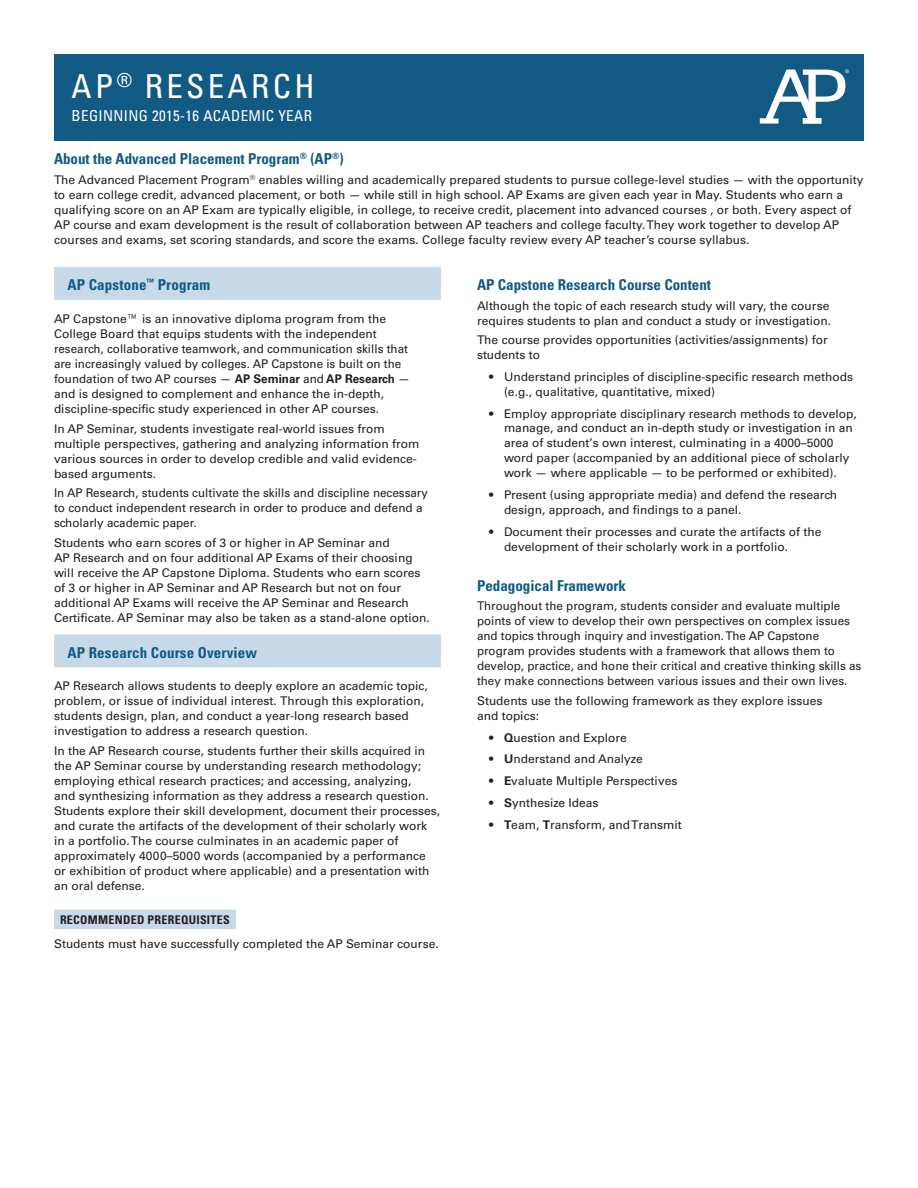
<style>
.page{position:relative;width:918px;height:1188px;background:#fff}
.page>*{position:absolute;margin:0;border:0;box-sizing:border-box;transform-origin:0 0}
.t1{font:condensed 33px "Univers LT Std";letter-spacing:.1em;color:#fff}
.t2{font:700 condensed 15px "Univers LT Std";color:#115a84}
.t3{font:condensed 15px "Univers LT Std";letter-spacing:.025em;color:#fff}
.t4{font:12px/15px "Univers LT Std";color:#231f20}
.t5{font:700 condensed 12px "Univers LT Std";letter-spacing:.025em;color:#231f20}
.s1{font-weight:700}
</style>
<div class="page">
<div style="left:54px;top:267px;width:387px;height:33px;background:#c8dae7"></div>
<div style="left:54px;top:634px;width:387px;height:33px;background:#c8dae7"></div>
<div style="left:54px;top:910px;width:182px;height:19px;background:#c8dae7"></div>
<div style="left:54px;top:54px;width:810px;height:87px;background:#115a84"></div>
<svg style="left:760px;top:69px;width:89px;height:55px"></svg>
<h1 class="t1" style="left:72px;top:65px;width:244px">AP<sup>®</sup> RESEARCH</h1>
<h1 class="t3" style="left:72px;top:106px;width:242px">BEGINNING 2015-16 ACADEMIC YEAR</h1>
<h2 class="t2" style="left:54px;top:150px;width:291px">About the Advanced Placement Program<sup>®</sup> (AP<sup>®</sup>)</h2>
<p class="t4" style="left:54px;top:172px;width:811px">The Advanced Placement Program<sup>®</sup> enables willing and academically prepared students to pursue college-level studies — with the opportunity to earn college credit, advanced placement, or both — while still in high school. AP Exams are given each year in May. Students who earn a qualifying score on an AP Exam are typically eligible, in college, to receive credit, placement into advanced courses , or both. Every aspect of AP course and exam development is the result of collaboration between AP teachers and college faculty. They work together to develop AP courses and exams, set scoring standards, and score the exams. College faculty review every AP teacher’s course syllabus.</p>
<h2 class="t2" style="left:68px;top:276px;width:144px">AP Capstone<sup>™</sup> Program</h2>
<p class="t4" style="left:54px;top:311px;width:357px">AP Capstone™ is an innovative diploma program from the College Board that equips students with the independent research, collaborative teamwork, and communication skills that are increasingly valued by colleges. AP Capstone is built on the foundation of two AP courses — <span class="s1">AP Seminar</span> and <span class="s1">AP Research</span> — and is designed to complement and enhance the in-depth, discipline-specific study experienced in other AP courses.</p>
<p class="t4" style="left:54px;top:421px;width:367px">In AP Seminar, students investigate real-world issues from multiple perspectives, gathering and analyzing information from various sources in order to develop credible and valid evidence&shy;based arguments.</p>
<p class="t4" style="left:54px;top:485px;width:375px">In AP Research, students cultivate the skills and discipline necessary to conduct independent research in order to produce and defend a scholarly academic paper.</p>
<p class="t4" style="left:54px;top:535px;width:377px">Students who earn scores of 3 or higher in AP Seminar and<br>AP Research and on four additional AP Exams of their choosing will receive the AP Capstone Diploma. Students who earn scores of 3 or higher in AP Seminar and AP Research but not on four additional AP Exams will receive the AP Seminar and Research Certificate. AP Seminar may also be taken as a stand-alone option.</p>
<h2 class="t2" style="left:68px;top:643px;width:191px">AP Research Course Overview</h2>
<p class="t4" style="left:54px;top:678px;width:375px">AP Research allows students to deeply explore an academic topic, problem, or issue of individual interest. Through this exploration, students design, plan, and conduct a year-long research based investigation to address a research question.</p>
<p class="t4" style="left:54px;top:743px;width:388px">In the AP Research course, students further their skills acquired in the AP Seminar course by understanding research methodology; employing ethical research practices; and accessing, analyzing,<br>and synthesizing information as they address a research question.<br>Students explore their skill development, document their processes, and curate the artifacts of the development of their scholarly work in a portfolio. The course culminates in an academic paper of approximately 4000–5000 words (accompanied by a performance or exhibition of product where applicable) and a presentation with an oral defense.</p>
<h3 class="t5" style="left:60px;top:912px;width:171px">RECOMMENDED PREREQUISITES</h3>
<p class="t4" style="left:54px;top:936px;width:386px">Students must have successfully completed the AP Seminar course.</p>
<h2 class="t2" style="left:477px;top:276px;width:236px">AP Capstone Research Course Content</h2>
<p class="t4" style="left:477px;top:298px;width:354px">Although the topic of each research study will vary, the course</p>
<p class="t4" style="left:477px;top:311px;width:356px;line-height:19.5px">requires students to plan and conduct a study or investigation.<br>The course provides opportunities (activities/assignments) for</p>
<p class="t4" style="left:477px;top:347px;width:65px">students to</p>
<p class="t4" style="left:504px;top:369px;width:351px;text-indent:-15px">• Understand principles of discipline-specific research methods (e.g., qualitative, quantitative, mixed)</p>
<p class="t4" style="left:504px;top:406px;width:354px;text-indent:-15px">• Employ appropriate disciplinary research methods to develop, manage, and conduct an in-depth study or investigation in an area of student’s own interest, culminating in a 4000–5000 word paper (accompanied by an additional piece of scholarly work — where applicable — to be performed or exhibited).</p>
<p class="t4" style="left:504px;top:488px;width:335px;text-indent:-15px">• Present (using appropriate media) and defend the research design, approach, and findings to a panel.</p>
<p class="t4" style="left:504px;top:525px;width:319px;line-height:14.5px;text-indent:-15px">• Document their processes and curate the artifacts of the development of their scholarly work in a portfolio.</p>
<h2 class="t2" style="left:477px;top:576px;width:151px">Pedagogical Framework</h2>
<p class="t4" style="left:477px;top:599px;width:386px">Throughout the program, students consider and evaluate multiple points of view to develop their own perspectives on complex issues and topics through inquiry and investigation. The AP Capstone program provides students with a framework that allows them to develop, practice, and hone their critical and creative thinking skills as they make connections between various issues and their own lives.</p>
<p class="t4" style="left:477px;top:693px;width:347px">Students use the following framework as they explore issues and topics:</p>
<p class="t4" style="left:489px;top:730px;width:139px">• <span class="s1">Q</span>uestion and Explore</p>
<p class="t4" style="left:489px;top:752px;width:155px">• <span class="s1">U</span>nderstand and Analyze</p>
<p class="t4" style="left:489px;top:773px;width:190px">• <span class="s1">E</span>valuate Multiple Perspectives</p>
<p class="t4" style="left:489px;top:795px;width:111px">• <span class="s1">S</span>ynthesize Ideas</p>
<p class="t4" style="left:489px;top:817px;width:194px">• <span class="s1">T</span>eam, <span class="s1">T</span>ransform, and Transmit</p>
</div>
